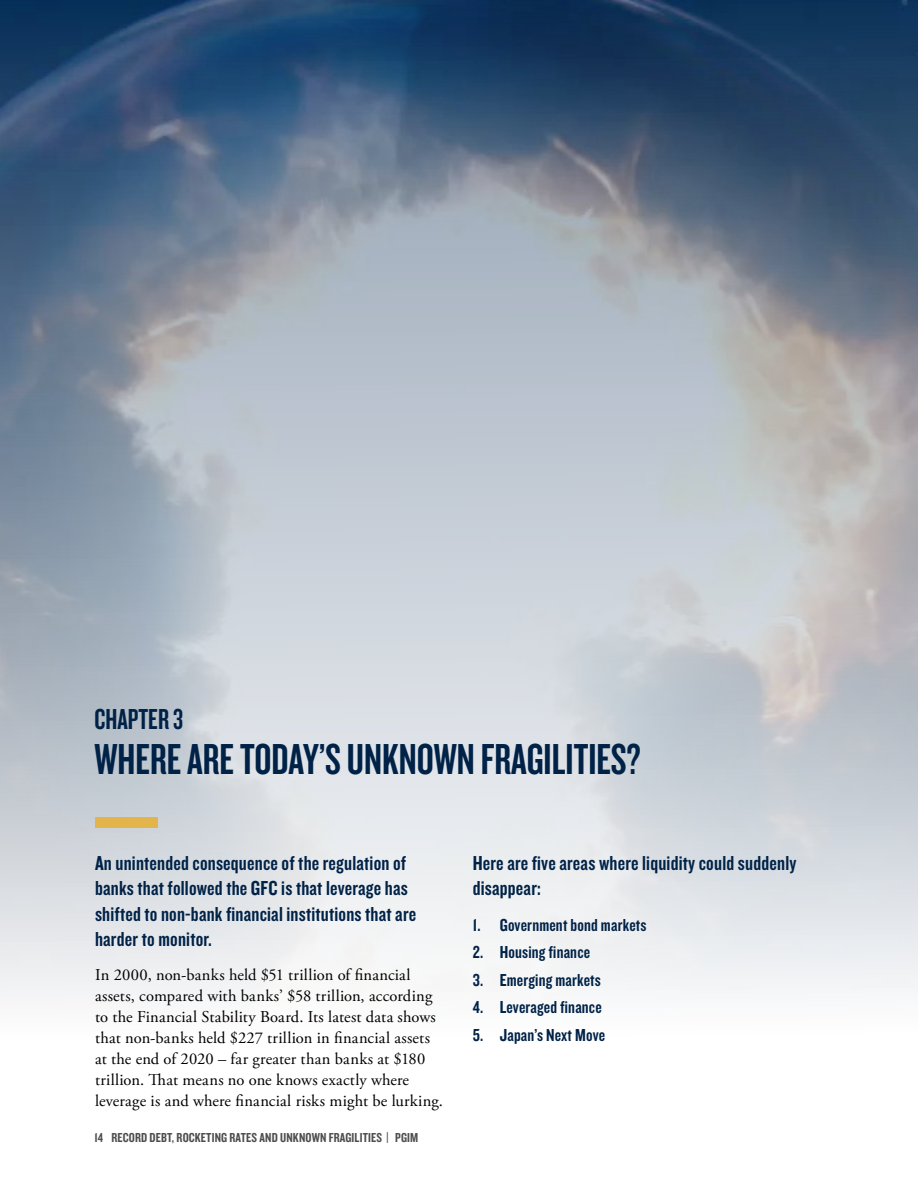
<style>
.page{position:relative;width:918px;height:1188px;background:#fff}
.page>*{position:absolute;margin:0;border:0;box-sizing:border-box;transform-origin:0 0}
.H2-Section_Titles{font:45px "Knockout 48 Featherweight";color:#002247}
.H2-Section_Titles-2{font:30px "Knockout 48 Featherweight";color:#002247}
.P_-_lead_text{font:21px/25.2px "Knockout 49 Liteweight";letter-spacing:.01em;color:#002247}
.t1{font:18px "Knockout 49 Liteweight";letter-spacing:.01em;color:#002247}
.Main_Copy_-_Paragrap{font:16.5px/21px "Adobe Garamond Pro";letter-spacing:.01em;color:#000}
.t2{font:13.5px "Knockout 49 Liteweight";letter-spacing:.01em;color:#4d4d4d}
</style>
<div class="page">
<img style="left:0;top:0;width:918px;height:996px">
<div style="left:95px;top:818px;width:63px;height:10px;background:#e3b449"></div>
<h2 class="H2-Section_Titles-2" style="left:94px;top:701px;width:90px">CHAPTER 3</h2>
<h2 class="H2-Section_Titles" style="left:94px;top:732px;width:548px">WHERE ARE TODAY’S UNKNOWN FRAGILITIES?</h2>
<p class="P_-_lead_text" style="left:95px;top:850px;width:323px">An unintended consequence of the regulation of banks that followed the GFC is that leverage has shifted to non-bank financial institutions that are harder to monitor.</p>
<p class="Main_Copy_-_Paragrap" style="left:95px;top:965px;width:350px">In 2000, non-banks held $51 trillion of financial assets, compared with banks’ $58 trillion, according to the Financial Stability Board. Its latest data shows that non-banks held $227 trillion in financial assets at the end of 2020 – far greater than banks at $180 trillion. That means no one knows exactly where leverage is and where financial risks might be lurking.</p>
<p class="t2" style="left:94px;top:1129px;width:325px">14 RECORD DEBT, ROCKETING RATES AND UNKNOWN FRAGILITIES | PGIM</p>
<h3 class="P_-_lead_text" style="left:473px;top:850px;width:325px">Here are five areas where liquidity could suddenly disappear:</h3>
<p class="t1" style="left:473px;top:913px;width:175px">1. Government bond markets</p>
<p class="t1" style="left:473px;top:941px;width:119px">2. Housing finance</p>
<p class="t1" style="left:473px;top:968px;width:130px">3. Emerging markets</p>
<p class="t1" style="left:473px;top:996px;width:130px">4. Leveraged finance</p>
<p class="t1" style="left:473px;top:1024px;width:134px">5. Japan’s Next Move</p>
</div>
